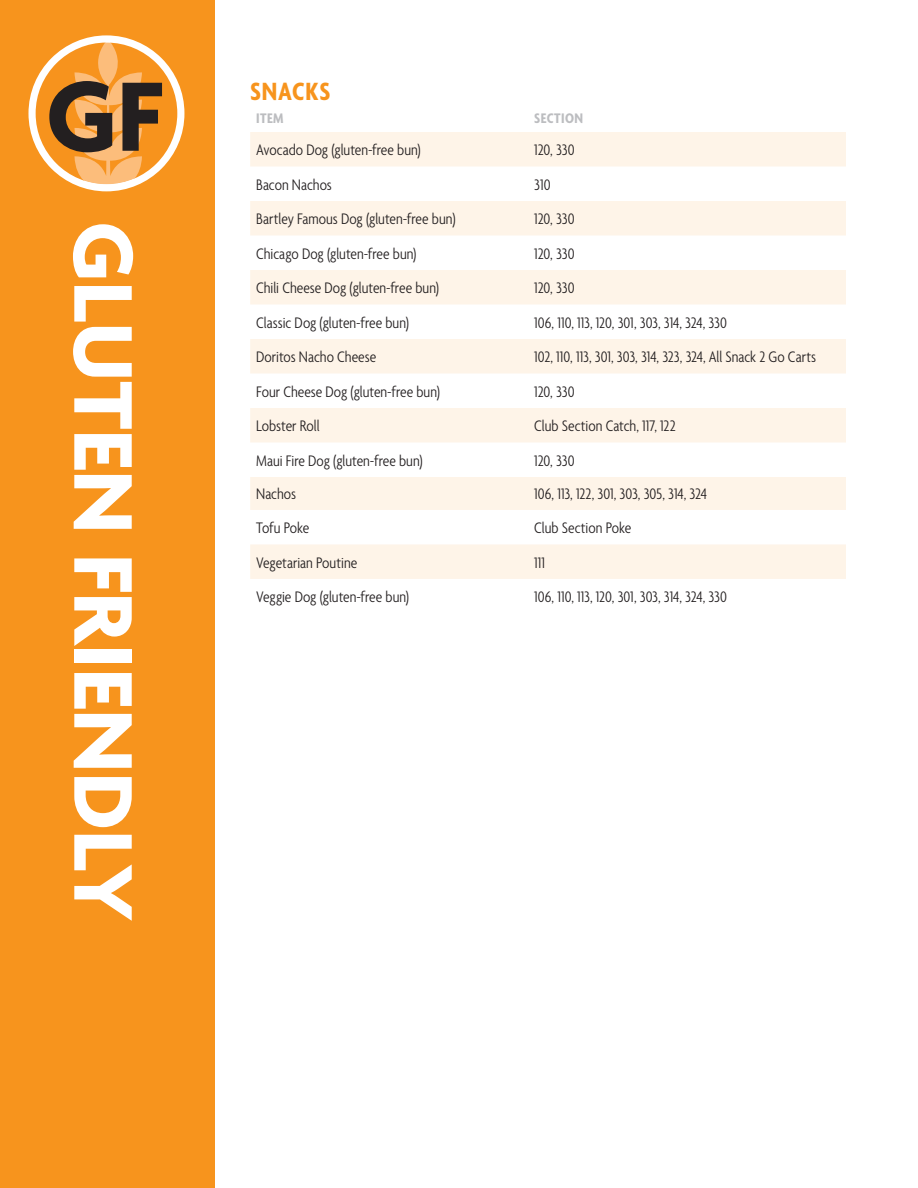
<style>
.page{position:relative;width:918px;height:1188px;background:#fff}
.page>*{position:absolute;margin:0;border:0;box-sizing:border-box;transform-origin:0 0}
.t1{font:700 106.65px "Agenda";color:#231f20}
.t2{font:700 90px "Agenda";color:#fff}
.t3{font:700 condensed 27px "Agenda";letter-spacing:.03em;color:#f7941d}
.t4{font:300 condensed 16.5px "Agenda";color:#231f20}
.t5{font:700 condensed 15px "Agenda";letter-spacing:.03em;color:#bcbdc0}
</style>
<div class="page">
<div style="left:0;top:0;width:214px;height:1188px;background:#f7941d"></div>
<svg style="left:28px;top:35px;width:156px;height:156px"></svg>
<svg style="left:250px;top:132px;width:596px;height:447px;fill:#fef4e8"></svg>
<h1 class="t1" style="left:46px;top:51px;width:118px">GF</h1>
<p class="t2" style="left:158px;top:221px;width:702px;rotate:90deg">GLUTEN FRIENDLY</p>
<p class="t3" style="left:250px;top:76px;width:82px">SNACKS</p>
<p class="t5" style="left:256px;top:109px;width:29px">ITEM</p>
<p class="t5" style="left:534px;top:109px;width:50px">SECTION</p>
<p class="t4" style="left:256px;top:141px;width:166px">Avocado Dog (gluten-free bun)</p>
<p class="t4" style="left:534px;top:141px;width:42px">120, 330</p>
<p class="t4" style="left:256px;top:175px;width:77px">Bacon Nachos</p>
<p class="t4" style="left:534px;top:175px;width:18px">310</p>
<p class="t4" style="left:256px;top:210px;width:201px">Bartley Famous Dog (gluten-free bun)</p>
<p class="t4" style="left:534px;top:210px;width:42px">120, 330</p>
<p class="t4" style="left:256px;top:244px;width:162px">Chicago Dog (gluten-free bun)</p>
<p class="t4" style="left:534px;top:244px;width:42px">120, 330</p>
<p class="t4" style="left:256px;top:279px;width:184px">Chili Cheese Dog (gluten-free bun)</p>
<p class="t4" style="left:534px;top:279px;width:42px">120, 330</p>
<p class="t4" style="left:256px;top:313px;width:154px">Classic Dog (gluten-free bun)</p>
<p class="t4" style="left:534px;top:313px;width:194px">106, 110, 113, 120, 301, 303, 314, 324, 330</p>
<p class="t4" style="left:256px;top:348px;width:121px">Doritos Nacho Cheese</p>
<p class="t4" style="left:534px;top:348px;width:283px">102, 110, 113, 301, 303, 314, 323, 324, All Snack 2 Go Carts</p>
<p class="t4" style="left:256px;top:382px;width:185px">Four Cheese Dog (gluten-free bun)</p>
<p class="t4" style="left:534px;top:382px;width:42px">120, 330</p>
<p class="t4" style="left:256px;top:417px;width:65px">Lobster Roll</p>
<p class="t4" style="left:534px;top:417px;width:143px">Club Section Catch, 117, 122</p>
<p class="t4" style="left:256px;top:451px;width:168px">Maui Fire Dog (gluten-free bun)</p>
<p class="t4" style="left:534px;top:451px;width:42px">120, 330</p>
<p class="t4" style="left:256px;top:485px;width:41px">Nachos</p>
<p class="t4" style="left:534px;top:485px;width:174px">106, 113, 122, 301, 303, 305, 314, 324</p>
<p class="t4" style="left:256px;top:519px;width:55px">Tofu Poke</p>
<p class="t4" style="left:534px;top:519px;width:98px">Club Section Poke</p>
<p class="t4" style="left:256px;top:553px;width:103px">Vegetarian Poutine</p>
<p class="t4" style="left:534px;top:553px;width:12px">111</p>
<p class="t4" style="left:256px;top:588px;width:155px">Veggie Dog (gluten-free bun)</p>
<p class="t4" style="left:534px;top:588px;width:194px">106, 110, 113, 120, 301, 303, 314, 324, 330</p>
</div>
